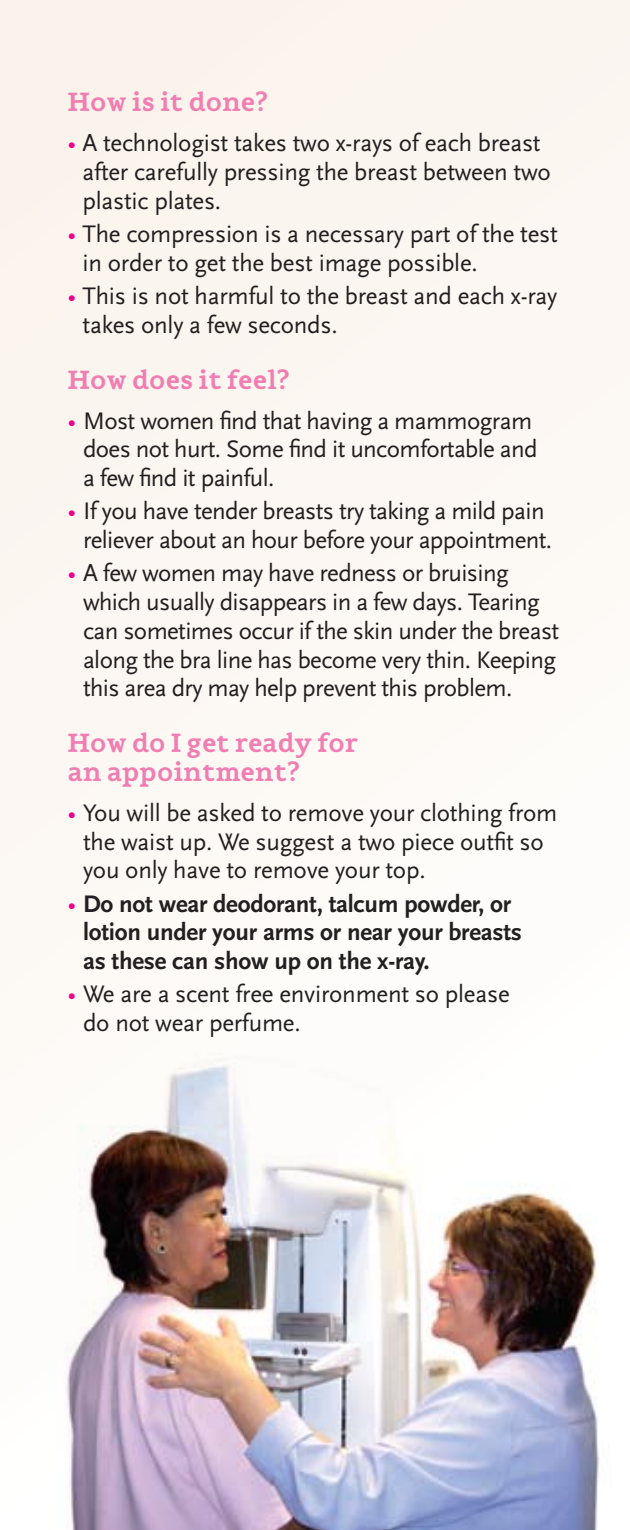
<style>
.page{position:relative;width:630px;height:1530px;background:#fcf7f3}
.page>*{position:absolute;margin:0;border:0;box-sizing:border-box;transform-origin:0 0}
.t1{font:700 27.5px/28.8px "Flembo Text";letter-spacing:-.01em;color:#f17db1}
.t2{font:25px/28.8px "Scala Sans";letter-spacing:-.01em;color:#231f20}
.t3{font:700 25px/28.8px "Scala Sans";letter-spacing:-.01em;color:#231f20}
.s1{color:#ec008c}
.s2{font-weight:400;color:#ec008c}
</style>
<div class="page">
<img style="left:25px;top:1011px;width:605px;height:519px">
<p class="t1" style="left:68px;top:88px;width:202px">How is it done?</p>
<p class="t2" style="left:83px;top:129px;width:470px;text-indent:-15px"><span class="s1">•</span> A technologist takes two x-rays of each breast after carefully pressing the breast between two plastic plates.</p>
<p class="t2" style="left:83px;top:220px;width:477px;text-indent:-15px"><span class="s1">•</span> The compression is a necessary part of the test in order to get the best image possible.</p>
<p class="t2" style="left:83px;top:282px;width:476px;text-indent:-15px"><span class="s1">•</span> This is not harmful to the breast and each x-ray takes only a few seconds.</p>
<p class="t1" style="left:68px;top:365px;width:224px">How does it feel?</p>
<p class="t2" style="left:83px;top:407px;width:456px;text-indent:-16px"><span class="s1">•</span> Most women find that having a mammogram does not hurt. Some find it uncomfortable and a few find it painful.</p>
<p class="t2" style="left:83px;top:497px;width:471px;text-indent:-16px"><span class="s1">•</span> If you have tender breasts try taking a mild pain reliever about an hour before your appointment.</p>
<p class="t2" style="left:83px;top:559px;width:478px;text-indent:-16px"><span class="s1">•</span> A few women may have redness or bruising which usually disappears in a few days. Tearing can sometimes occur if the skin under the breast along the bra line has become very thin. Keeping this area dry may help prevent this problem.</p>
<p class="t1" style="left:68px;top:728px;width:292px">How do I get ready for an appointment?</p>
<p class="t2" style="left:83px;top:799px;width:476px;text-indent:-16px"><span class="s1">•</span> You will be asked to remove your clothing from the waist up. We suggest a two piece outfit so you only have to remove your top.</p>
<p class="t3" style="left:83px;top:890px;width:441px;text-indent:-16px"><span class="s2">•</span> Do not wear deodorant, talcum powder, or lotion under your arms or near your breasts as these can show up on the x-ray.</p>
<p class="t2" style="left:83px;top:980px;width:428px;text-indent:-16px"><span class="s1">•</span> We are a scent free environment so please do not wear perfume.</p>
</div>
